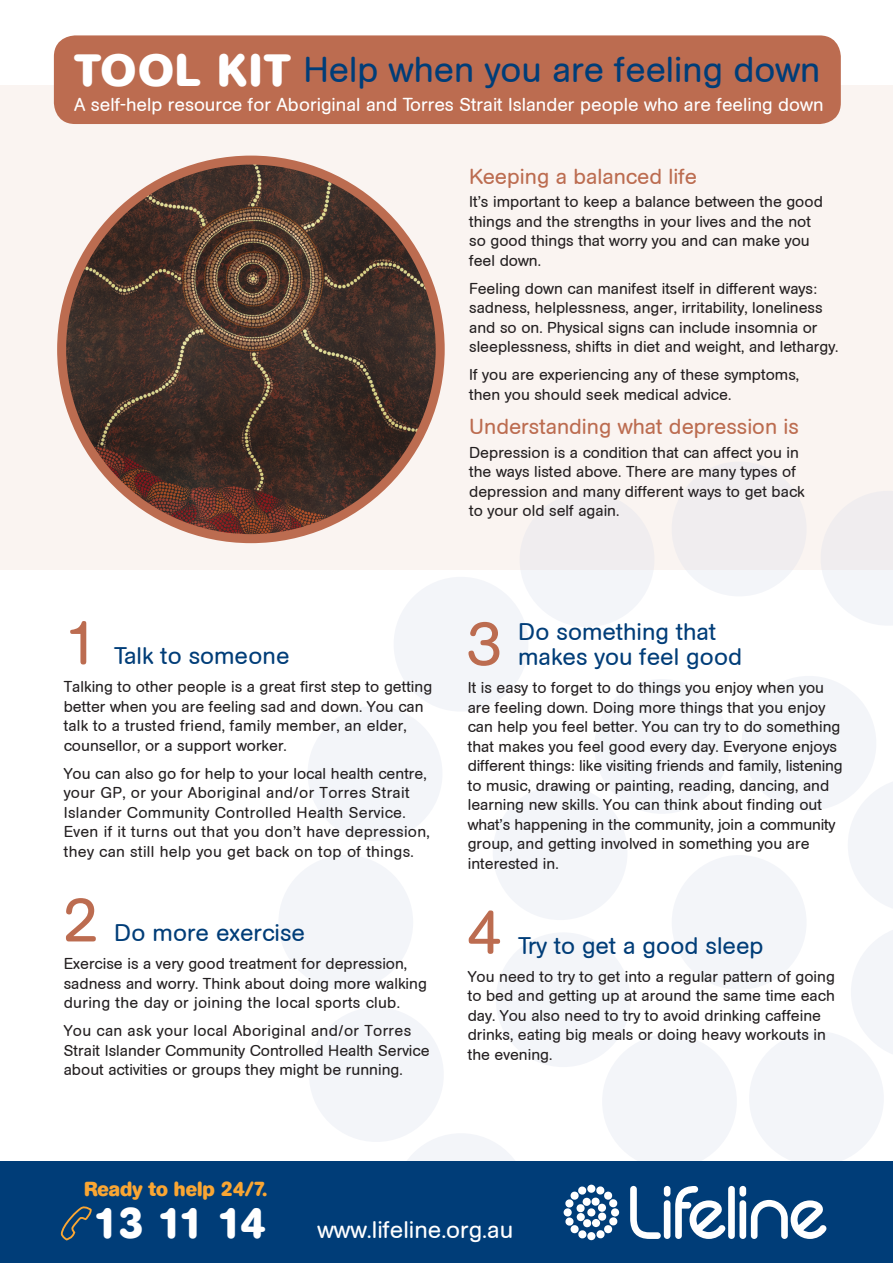
<style>
.page{position:relative;width:893px;height:1263px;background:#fff}
.page>*{position:absolute;margin:0;border:0;box-sizing:border-box;transform-origin:0 0}
.t1{font:61.5px "AG Rounded";color:#bc6c50}
.t2{font:36px "AG Rounded";color:#003d78}
.t3{font:24px/25.5px "AG Rounded";color:#003d78}
.t4{font:24px "AG Rounded";color:#fff}
.t5{font:21.75px "AG Rounded";color:#bc6c50}
.t6{font:700 20.25px "AG Book Rounded";color:#faa633}
.t7{font:18.75px "AG Rounded";color:#fff}
.t8{font:15.75px/19.5px "AG Rounded";color:#231f20}
.t9{font:15.75px/19.5px "AG Rounded";letter-spacing:.02em;color:#231f20}
.s1{font-family:"AG Book Rounded";font-weight:700;font-size:45px;color:#fff}
.s2{font-family:"AG Book Rounded";font-weight:700;font-size:42.75px}
</style>
<div class="page">
<div style="left:0;top:85px;width:893px;height:485px;background:#faf4f1"></div>
<img style="left:64px;top:160px;width:376px;height:379px">
<div style="left:57px;top:156px;width:388px;height:387px;border:9px solid #bc6c50;border-radius:50%"></div>
<div style="left:54px;top:35px;width:787px;height:89px;background:#bc6c50;border-radius:21px"></div>
<div style="left:278px;top:855px;width:135px;height:135px;background:#f3f5f9;border-radius:50%"></div>
<div style="left:672px;top:462px;width:135px;height:134px;background:#f0edef;border-radius:50%"></div>
<div style="left:0;top:1161px;width:893px;height:102px;background:#003d78"></div>
<svg style="left:298px;top:482px;width:595px;height:759px"></svg>
<svg style="left:60px;top:1206px;width:32px;height:35px"></svg>
<h2 class="t2" style="left:74px;top:49px;width:748px"><span class="s1">TOOL KIT</span> Help when you are feeling down</h2>
<p class="t7" style="left:74px;top:94px;width:751px">A self-help resource for Aboriginal and Torres Strait Islander people who are feeling down</p>
<h3 class="t5" style="left:469px;top:164px;width:229px">Keeping a balanced life</h3>
<p class="t8" style="left:469px;top:192px;width:355px">It’s important to keep a balance between the good things and the strengths in your lives and the not so good things that worry you and can make you feel down.</p>
<p class="t8" style="left:469px;top:279px;width:371px">Feeling down can manifest itself in different ways: sadness, helplessness, anger, irritability, loneliness and so on. Physical signs can include insomnia or sleeplessness, shifts in diet and weight, and lethargy.</p>
<p class="t8" style="left:469px;top:365px;width:331px">If you are experiencing any of these symptoms, then you should seek medical advice.</p>
<h3 class="t5" style="left:469px;top:414px;width:331px">Understanding what depression is</h3>
<p class="t8" style="left:469px;top:443px;width:337px">Depression is a condition that can affect you in the ways listed above. There are many types of depression and many different ways to get back to your old self again.</p>
<h1 class="t1" style="left:64px;top:608px;width:36px">1</h1>
<h3 class="t3" style="left:114px;top:643px;width:177px">Talk to someone</h3>
<p class="t8" style="left:64px;top:677px;width:370px">Talking to other people is a great first step to getting better when you are feeling sad and down. You can talk to a trusted friend, family member, an elder, counsellor, or a support worker.</p>
<p class="t9" style="left:64px;top:763px;width:368px">You can also go for help to your local health centre, your GP, or your Aboriginal and/or Torres Strait Islander Community Controlled Health Service.<br>Even if it turns out that you don’t have depression, they can still help you get back on top of things.</p>
<h1 class="t1" style="left:64px;top:885px;width:36px">2</h1>
<h3 class="t3" style="left:114px;top:920px;width:192px">Do more exercise</h3>
<p class="t8" style="left:64px;top:954px;width:365px">Exercise is a very good treatment for depression, sadness and worry. Think about doing more walking during the day or joining the local sports club.</p>
<p class="t8" style="left:64px;top:1021px;width:367px">You can ask your local Aboriginal and/or Torres<br>Strait Islander Community Controlled Health Service about activities or groups they might be running.</p>
<h1 class="t1" style="left:468px;top:609px;width:36px">3</h1>
<h3 class="t3" style="left:518px;top:619px;width:226px">Do something that makes you feel good</h3>
<p class="t8" style="left:468px;top:678px;width:376px">It is easy to forget to do things you enjoy when you are feeling down. Doing more things that you enjoy can help you feel better. You can try to do something that makes you feel good every day. Everyone enjoys different things: like visiting friends and family, listening to music, drawing or painting, reading, dancing, and learning new skills. You can think about finding out what’s happening in the community, join a community group, and getting involved in something you are interested in.</p>
<h1 class="t1" style="left:468px;top:897px;width:36px">4</h1>
<h3 class="t3" style="left:518px;top:932px;width:247px">Try to get a good sleep</h3>
<p class="t8" style="left:468px;top:966px;width:369px">You need to try to get into a regular pattern of going to bed and getting up at around the same time each day. You also need to try to avoid drinking caffeine drinks, eating big meals or doing heavy workouts in the evening.</p>
<p class="t6" style="left:84px;top:1177px;width:185px">Ready to help 24/7.</p>
<h3 class="t4" style="left:93px;top:1216px;width:422px"><span class="s2">13 11 14</span> www.lifeline.org.au</h3>
</div>
